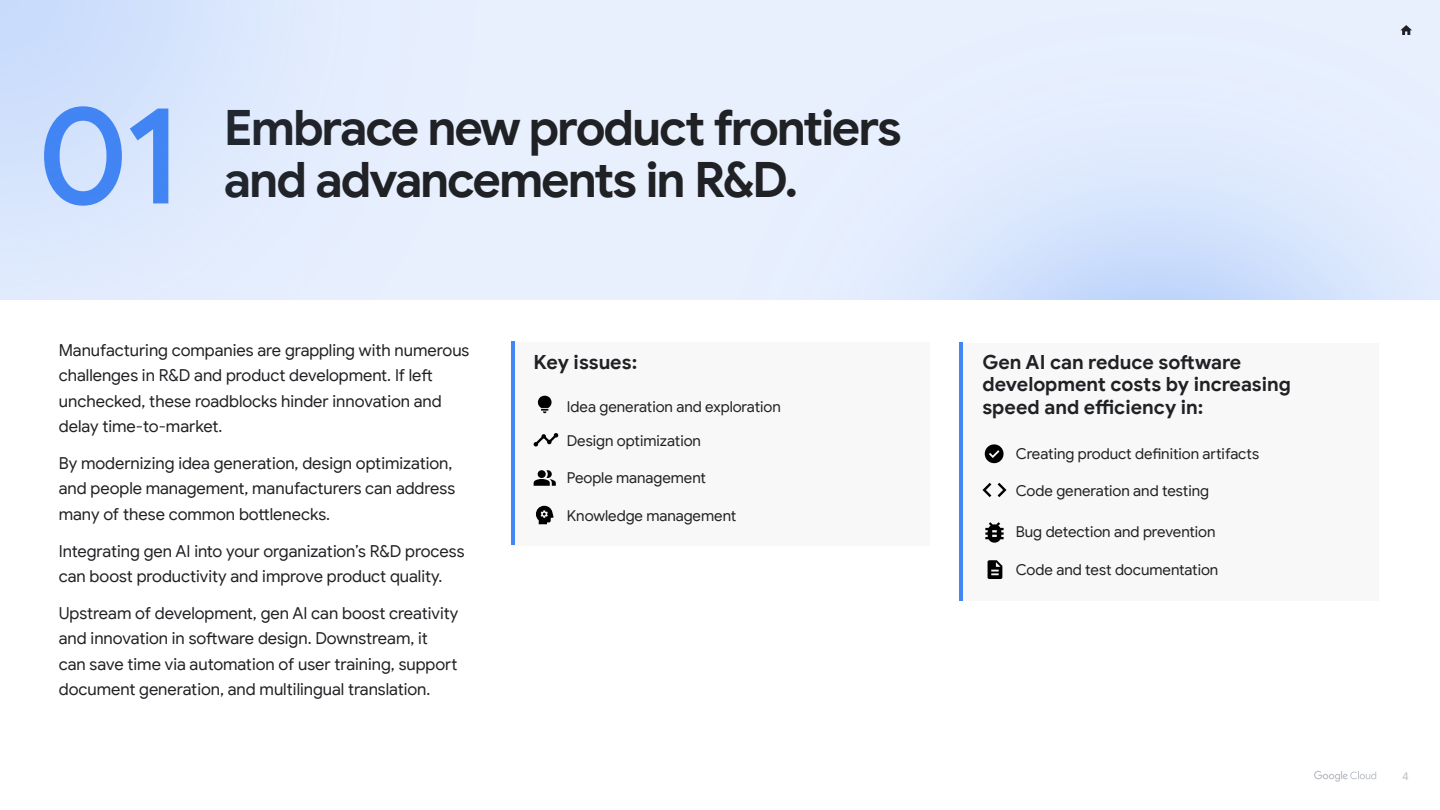
<style>
.page{position:relative;width:1440px;height:810px;background:#fff}
.page>*{position:absolute;margin:0;border:0;box-sizing:border-box;transform-origin:0 0}
.t1{font:500 138.75px "Google Sans";color:#4285f4}
.t2{font:700 48.75px/52.5px "Google Sans";letter-spacing:-.045em;color:#202124}
.t3{font:700 19.5px/22.5px "Google Sans";letter-spacing:-.005em;color:#202124}
.t4{font:16.5px/25.5px "Google Sans";color:#202124}
.t5{font:15px "Google Sans";letter-spacing:-.005em;color:#202124}
.t6{font:11.25px "Google Sans";color:#bdc1c6}
</style>
<div class="page">
<svg style="left:0;top:0;width:1440px;height:300px;background:#e1ebfd"></svg>
<hr style="left:511px;top:342px;width:3px;height:203px;background:#4285f4">
<hr style="left:959px;top:342px;width:4px;height:259px;background:#4285f4">
<svg style="left:534px;top:470px;width:22px;height:16px"></svg>
<svg style="left:538px;top:396px;width:14px;height:17px"></svg>
<svg style="left:534px;top:433px;width:24px;height:14px"></svg>
<svg style="left:536px;top:506px;width:18px;height:18px"></svg>
<svg style="left:983px;top:483px;width:24px;height:14px"></svg>
<svg style="left:985px;top:444px;width:19px;height:19px"></svg>
<svg style="left:988px;top:560px;width:14px;height:19px"></svg>
<svg style="left:985px;top:522px;width:19px;height:21px"></svg>
<svg style="left:1400px;top:25px;width:12px;height:10px"></svg>
<svg style="left:1314px;top:771px;width:62px;height:11px"></svg>
<h1 class="t1" style="left:37px;top:70px;width:145px">01</h1>
<h2 class="t2" style="left:224px;top:102px;width:679px">Embrace new product frontiers and advancements in R&amp;D.</h2>
<p class="t4" style="left:59px;top:337px;width:412px">Manufacturing companies are grappling with numerous challenges in R&amp;D and product development. If left unchecked, these roadblocks hinder innovation and delay time-to-market.</p>
<p class="t4" style="left:59px;top:450px;width:398px">By modernizing idea generation, design optimization, and people management, manufacturers can address many of these common bottlenecks.</p>
<p class="t4" style="left:59px;top:538px;width:407px">Integrating gen AI into your organization’s R&amp;D process can boost productivity and improve product quality.</p>
<p class="t4" style="left:59px;top:600px;width:401px">Upstream of development, gen AI can boost creativity and innovation in software design. Downstream, it can save time via automation of user training, support document generation, and multilingual translation.</p>
<p class="t3" style="left:534px;top:351px;width:105px">Key issues:</p>
<p class="t3" style="left:982px;top:351px;width:310px">Gen AI can reduce software development costs by increasing</p>
<p class="t5" style="left:567px;top:397px;width:215px">Idea generation and exploration</p>
<p class="t3" style="left:982px;top:396px;width:223px">speed and efficiency in:</p>
<p class="t5" style="left:1016px;top:444px;width:245px">Creating product definition artifacts</p>
<p class="t5" style="left:567px;top:432px;width:136px">Design optimization</p>
<p class="t5" style="left:567px;top:469px;width:141px">People management</p>
<p class="t5" style="left:567px;top:507px;width:171px">Knowledge management</p>
<p class="t5" style="left:1016px;top:481px;width:195px">Code generation and testing</p>
<p class="t5" style="left:1016px;top:522px;width:201px">Bug detection and prevention</p>
<p class="t5" style="left:1016px;top:560px;width:204px">Code and test documentation</p>
<p class="t6" style="left:1402px;top:769px;width:8px">4</p>
</div>
